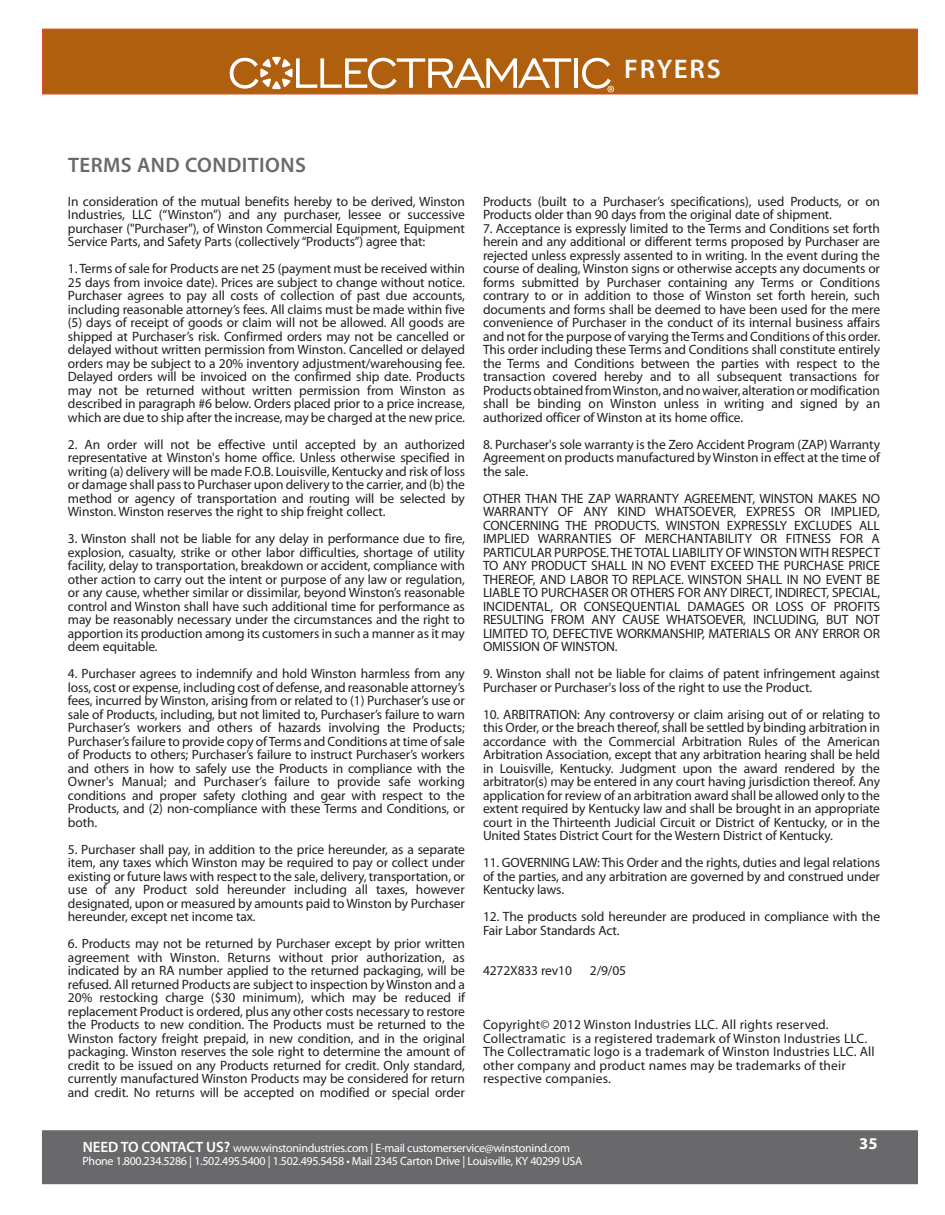
<style>
.page{position:relative;width:945px;height:1215px;background:#fff}
.page>*{position:absolute;margin:0;border:0;box-sizing:border-box;transform-origin:0 0}
.t1{font:600 27px "Myriad Pro";letter-spacing:.07em;color:#fff}
.t2{font:600 21px "Myriad Pro";letter-spacing:.02em;color:#69696c}
.t3{font:700 16.5px "Myriad Pro";color:#fff}
.t4{font:13.5px/13.5px "Myriad Pro";letter-spacing:-.01em;color:#231f20;text-align:justify}
.t5{font:13.5px/13.5px "Myriad Pro";letter-spacing:.01em;color:#231f20}
.t6{font:12px/13.5px "Myriad Pro";letter-spacing:-.025em;color:#fff}
.s1{font-weight:600;font-size:15px}
</style>
<div class="page">
<div style="left:42px;top:29px;width:876px;height:65px;background:#b05f0f;border:2px solid #d74b27"></div>
<div style="left:42px;top:1130px;width:876px;height:54px;background:#69696c;border:2px solid #69696c"></div>
<hr style="left:574px;top:58px;width:4px;height:30px;background:#fff">
<svg style="left:230px;top:57px;width:341px;height:32px"></svg>
<svg style="left:582px;top:58px;width:32px;height:34px"></svg>
<h1 class="t1" style="left:624px;top:52px;width:98px">FRYERS</h1>
<h2 class="t2" style="left:68px;top:152px;width:237px">TERMS AND CONDITIONS</h2>
<p class="t4" style="left:68px;top:194px;width:399px">In consideration of the mutual benefits hereby to be derived, Winston Industries, LLC (“Winston”) and any purchaser, lessee or successive purchaser ("Purchaser"), of Winston Commercial Equipment, Equipment Service Parts, and Safety Parts (collectively “Products”) agree that:</p>
<p class="t4" style="left:68px;top:262px;width:399px">1. Terms of sale for Products are net 25 (payment must be received within 25 days from invoice date). Prices are subject to change without notice.<br>Purchaser agrees to pay all costs of collection of past due accounts, including reasonable attorney’s fees. All claims must be made within five (5) days of receipt of goods or claim will not be allowed. All goods are shipped at Purchaser’s risk. Confirmed orders may not be cancelled or delayed without written permission from Winston. Cancelled or delayed orders may be subject to a 20% inventory adjustment/warehousing fee.<br>Delayed orders will be invoiced on the confirmed ship date. Products may not be returned without written permission from Winston as described in paragraph #6 below. Orders placed prior to a price increase, which are due to ship after the increase, may be charged at the new price.</p>
<p class="t4" style="left:68px;top:437px;width:399px">2. An order will not be effective until accepted by an authorized representative at Winston's home office. Unless otherwise specified in writing (a) delivery will be made F.O.B. Louisville, Kentucky and risk of loss or damage shall pass to Purchaser upon delivery to the carrier, and (b) the method or agency of transportation and routing will be selected by Winston. Winston reserves the right to ship freight collect.</p>
<p class="t4" style="left:68px;top:532px;width:399px">3. Winston shall not be liable for any delay in performance due to fire, explosion, casualty, strike or other labor difficulties, shortage of utility facility, delay to transportation, breakdown or accident, compliance with other action to carry out the intent or purpose of any law or regulation, or any cause, whether similar or dissimilar, beyond Winston’s reasonable control and Winston shall have such additional time for performance as may be reasonably necessary under the circumstances and the right to apportion its production among its customers in such a manner as it may deem equitable.</p>
<p class="t4" style="left:68px;top:667px;width:399px">4. Purchaser agrees to indemnify and hold Winston harmless from any loss, cost or expense, including cost of defense, and reasonable attorney’s fees, incurred by Winston, arising from or related to (1) Purchaser’s use or sale of Products, including, but not limited to, Purchaser’s failure to warn Purchaser’s workers and others of hazards involving the Products; Purchaser’s failure to provide copy of Terms and Conditions at time of sale of Products to others; Purchaser’s failure to instruct Purchaser’s workers and others in how to safely use the Products in compliance with the Owner's Manual; and Purchaser’s failure to provide safe working conditions and proper safety clothing and gear with respect to the Products, and (2) non-compliance with these Terms and Conditions, or both.</p>
<p class="t4" style="left:68px;top:842px;width:399px">5. Purchaser shall pay, in addition to the price hereunder, as a separate item, any taxes which Winston may be required to pay or collect under existing or future laws with respect to the sale, delivery, transportation, or use of any Product sold hereunder including all taxes, however designated, upon or measured by amounts paid to Winston by Purchaser hereunder, except net income tax.</p>
<p class="t4" style="left:68px;top:937px;width:399px">6. Products may not be returned by Purchaser except by prior written agreement with Winston. Returns without prior authorization, as indicated by an RA number applied to the returned packaging, will be refused. All returned Products are subject to inspection by Winston and a 20% restocking charge ($30 minimum), which may be reduced if replacement Product is ordered, plus any other costs necessary to restore the Products to new condition. The Products must be returned to the Winston factory freight prepaid, in new condition, and in the original packaging. Winston reserves the sole right to determine the amount of credit to be issued on any Products returned for credit. Only standard, currently manufactured Winston Products may be considered for return and credit. No returns will be accepted on modified or special order</p>
<p class="t4" style="left:483px;top:194px;width:399px">Products (built to a Purchaser’s specifications), used Products, or on<br>Products older than 90 days from the original date of shipment.</p>
<p class="t4" style="left:483px;top:221px;width:399px">7. Acceptance is expressly limited to the Terms and Conditions set forth herein and any additional or different terms proposed by Purchaser are rejected unless expressly assented to in writing. In the event during the course of dealing, Winston signs or otherwise accepts any documents or forms submitted by Purchaser containing any Terms or Conditions contrary to or in addition to those of Winston set forth herein, such documents and forms shall be deemed to have been used for the mere convenience of Purchaser in the conduct of its internal business affairs and not for the purpose of varying the Terms and Conditions of this order.<br>This order including these Terms and Conditions shall constitute entirely the Terms and Conditions between the parties with respect to the transaction covered hereby and to all subsequent transactions for Products obtained from Winston, and no waiver, alteration or modification shall be binding on Winston unless in writing and signed by an authorized officer of Winston at its home office.</p>
<p class="t4" style="left:483px;top:437px;width:399px">8. Purchaser's sole warranty is the Zero Accident Program (ZAP) Warranty Agreement on products manufactured by Winston in effect at the time of the sale.</p>
<p class="t4" style="left:483px;top:491px;width:399px">OTHER THAN THE ZAP WARRANTY AGREEMENT, WINSTON MAKES NO WARRANTY OF ANY KIND WHATSOEVER, EXPRESS OR IMPLIED, CONCERNING THE PRODUCTS. WINSTON EXPRESSLY EXCLUDES ALL IMPLIED WARRANTIES OF MERCHANTABILITY OR FITNESS FOR A PARTICULAR PURPOSE. THE TOTAL LIABILITY OF WINSTON WITH RESPECT TO ANY PRODUCT SHALL IN NO EVENT EXCEED THE PURCHASE PRICE THEREOF, AND LABOR TO REPLACE. WINSTON SHALL IN NO EVENT BE LIABLE TO PURCHASER OR OTHERS FOR ANY DIRECT, INDIRECT, SPECIAL, INCIDENTAL, OR CONSEQUENTIAL DAMAGES OR LOSS OF PROFITS RESULTING FROM ANY CAUSE WHATSOEVER, INCLUDING, BUT NOT LIMITED TO, DEFECTIVE WORKMANSHIP, MATERIALS OR ANY ERROR OR OMISSION OF WINSTON.</p>
<p class="t4" style="left:483px;top:667px;width:399px">9. Winston shall not be liable for claims of patent infringement against<br>Purchaser or Purchaser's loss of the right to use the Product.</p>
<p class="t4" style="left:483px;top:707px;width:399px">10. ARBITRATION: Any controversy or claim arising out of or relating to this Order, or the breach thereof, shall be settled by binding arbitration in accordance with the Commercial Arbitration Rules of the American Arbitration Association, except that any arbitration hearing shall be held in Louisville, Kentucky. Judgment upon the award rendered by the arbitrator(s) may be entered in any court having jurisdiction thereof. Any application for review of an arbitration award shall be allowed only to the extent required by Kentucky law and shall be brought in an appropriate court in the Thirteenth Judicial Circuit or District of Kentucky, or in the United States District Court for the Western District of Kentucky.</p>
<p class="t4" style="left:483px;top:856px;width:399px">11. GOVERNING LAW: This Order and the rights, duties and legal relations of the parties, and any arbitration are governed by and construed under Kentucky laws.</p>
<p class="t4" style="left:483px;top:910px;width:399px">12. The products sold hereunder are produced in compliance with the<br>Fair Labor Standards Act.</p>
<p class="t4" style="left:483px;top:964px;width:90px">4272X833 rev10</p>
<p class="t4" style="left:590px;top:964px;width:38px">2/9/05</p>
<p class="t5" style="left:483px;top:1018px;width:393px">Copyright© 2012 Winston Industries LLC. All rights reserved.<br>Collectramatic is a registered trademark of Winston Industries LLC.<br>The Collectramatic logo is a trademark of Winston Industries LLC. All other company and product names may be trademarks of their respective companies.</p>
<p class="t6" style="left:83px;top:1141px;width:501px"><span class="s1">NEED TO CONTACT US?</span> www.winstonindustries.com | E-mail customerservice@winstonind.com<br>Phone 1.800.234.5286 | 1.502.495.5400 | 1.502.495.5458 • Mail 2345 Carton Drive | Louisville, KY 40299 USA</p>
<p class="t3" style="left:859px;top:1133px;width:20px">35</p>
</div>
